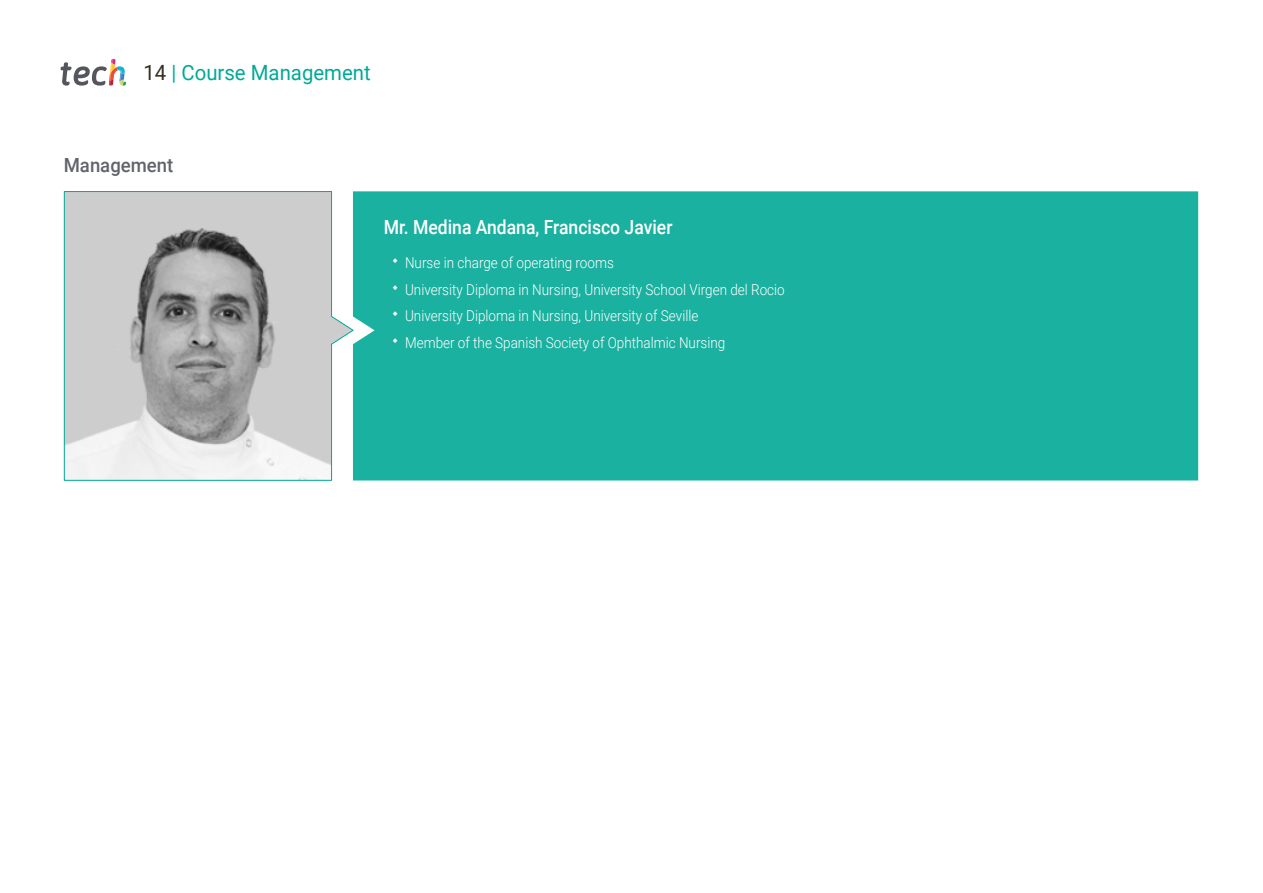
<style>
.page{position:relative;width:1263px;height:893px;background:#fff}
.page>*{position:absolute;margin:0;border:0;box-sizing:border-box;transform-origin:0 0}
.t1{font:21px "Roboto";color:#00a996}
.t2{font:500 19.5px "Roboto";color:#fff;scale:.9 1}
.t3{font:500 19.5px "Roboto";color:#61646a;scale:.95 1}
.t4{font:300 15px/26.7px "Roboto";color:#fff;scale:.9 1}
.s1{color:#312e20}
</style>
<div class="page">
<svg style="left:61px;top:59px;width:65px;height:27px"></svg>
<div style="left:354px;top:191px;width:844px;height:289px;background:#1ab1a0"></div>
<svg style="left:64px;top:191px;width:290px;height:290px"></svg>
<svg style="left:393px;top:258px;width:5px;height:5px"></svg>
<svg style="left:393px;top:285px;width:5px;height:5px"></svg>
<svg style="left:393px;top:311px;width:5px;height:5px"></svg>
<svg style="left:393px;top:338px;width:5px;height:5px"></svg>
<h1 class="t1" style="left:144px;top:57px;width:229px"><span class="s1">14</span> | Course Management</h1>
<h2 class="t3" style="left:64px;top:152px;width:117px">Management</h2>
<h2 class="t2" style="left:384px;top:213px;width:322px">Mr. Medina Andana, Francisco Javier</h2>
<p class="t4" style="left:405px;top:249px;width:423px">Nurse in charge of operating rooms<br>University Diploma in Nursing, University School Virgen del Rocio University Diploma in Nursing, University of Seville<br>Member of the Spanish Society of Ophthalmic Nursing</p>
</div>
